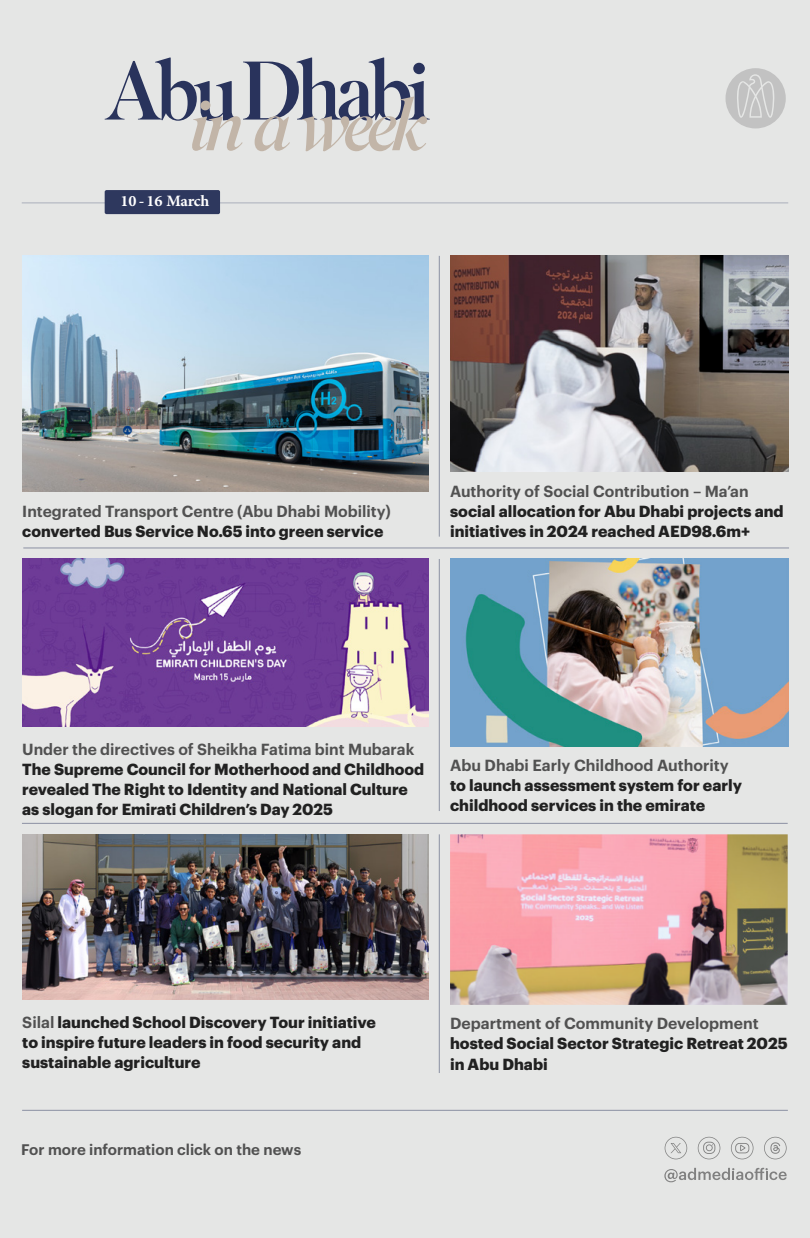
<style>
.page{position:relative;width:810px;height:1238px;background:#e5e6e5}
.page>*{position:absolute;margin:0;border:0;box-sizing:border-box;transform-origin:0 0}
.t1{font:700 22.2px "Adobe Arabic";letter-spacing:-.01em;color:#fff}
.t2{font:700 15.75px/20.2px "Graphik";color:#212121}
.t3{font:600 15.75px "Graphik";color:#515151}
.t4{font:600 15px "Graphik";color:#515151}
.s1{font-weight:600;color:#515151}
</style>
<div class="page">
<hr style="left:22px;top:202px;width:111px;height:2px;background:#969cad">
<hr style="left:180px;top:202px;width:608px;height:2px;background:#969cad">
<svg style="left:726px;top:68px;width:60px;height:60px"></svg>
<svg style="left:731px;top:1136px;width:23px;height:23px"></svg>
<svg style="left:664px;top:1167px;width:123px;height:15px"></svg>
<svg style="left:764px;top:1136px;width:23px;height:23px"></svg>
<svg style="left:665px;top:1136px;width:22px;height:23px"></svg>
<svg style="left:698px;top:1136px;width:22px;height:23px"></svg>
<svg style="left:105px;top:57px;width:325px;height:94px"></svg>
<hr style="left:22px;top:1109px;width:766px;height:1px;background:#2e385f">
<div style="left:105px;top:190px;width:115px;height:24px;background:#2e385e;border-radius:2px"></div>
<hr style="left:439px;top:559px;width:1px;height:252px;background:#2e385f">
<hr style="left:439px;top:256px;width:1px;height:280px;background:#2e385f">
<hr style="left:23px;top:547px;width:766px;height:1px;background:#2e385f">
<hr style="left:22px;top:823px;width:766px;height:1px;background:#2e385f">
<hr style="left:439px;top:834px;width:1px;height:239px;background:#2e385f">
<img style="left:22px;top:559px;width:406px;height:167px">
<img style="left:22px;top:256px;width:406px;height:235px">
<img style="left:450px;top:559px;width:338px;height:187px">
<img style="left:450px;top:256px;width:338px;height:215px">
<img style="left:450px;top:834px;width:338px;height:170px">
<img style="left:22px;top:834px;width:406px;height:165px">
<h1 class="t1" style="left:121px;top:185px;width:90px">10-16 March</h1>
<p class="t3" style="left:22px;top:499px;width:370px">Integrated Transport Centre (Abu Dhabi Mobility(</p>
<p class="t2" style="left:22px;top:520px;width:363px">converted Bus Service No.65 into green service</p>
<p class="t3" style="left:450px;top:479px;width:300px">Authority of Social Contribution – Ma’an</p>
<p class="t2" style="left:450px;top:499px;width:335px">social allocation for Abu Dhabi projects and initiatives in 2024 reached AED98.6m+</p>
<p class="t3" style="left:22px;top:736px;width:394px">Under the directives of Sheikha Fatima bint Mubarak</p>
<p class="t2" style="left:22px;top:757px;width:403px">The Supreme Council for Motherhood and Childhood revealed The Right to Identity and National Culture as slogan for Emirati Children s’ Day 2025</p>
<p class="t3" style="left:450px;top:753px;width:280px">Abu Dhabi Early Childhood Authority</p>
<p class="t2" style="left:450px;top:773px;width:294px">to launch assessment system for early childhood services in the emirate</p>
<p class="t2" style="left:22px;top:1010px;width:355px"><span class="s1">Silal</span> launched School Discovery Tour initiative to inspire future leaders in food security and sustainable agriculture</p>
<p class="t4" style="left:21px;top:1137px;width:282px">For more information click on the news</p>
<p class="t3" style="left:450px;top:1011px;width:310px">Department of Community Development</p>
<p class="t2" style="left:450px;top:1032px;width:339px">hosted Social Sector Strategic Retreat 2025 in Abu Dhabi</p>
</div>
